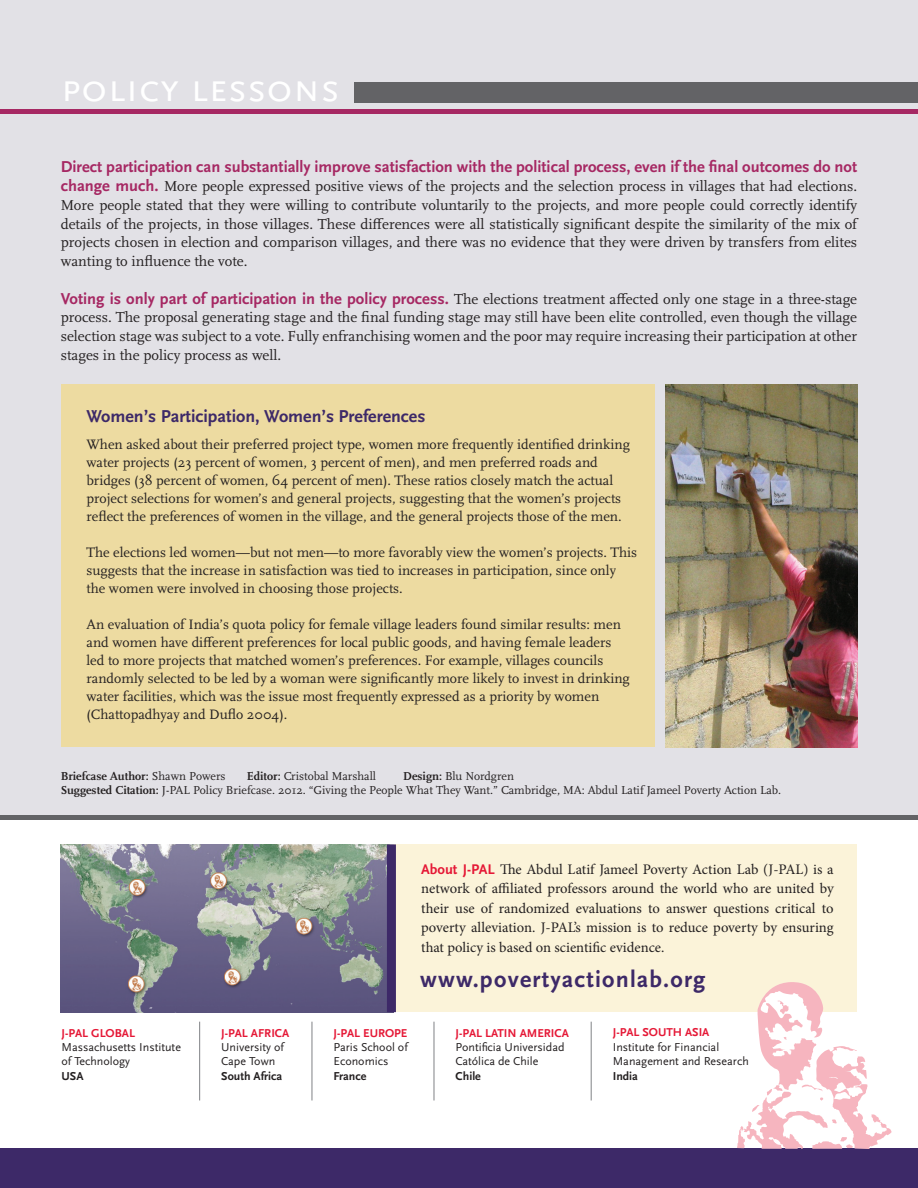
<style>
.page{position:relative;width:918px;height:1188px;background:#fff}
.page>*{position:absolute;margin:0;border:0;box-sizing:border-box;transform-origin:0 0}
.header2__results__po{font:40.5px "Scala Sans Caps";letter-spacing:.01em;color:#fff}
.t1{font:700 24px "Scala Sans OT";letter-spacing:.05em;color:#3d2968}
.subtitle{font:700 18px "Scala Sans OT";color:#3d2968}
.body{font:700 16.5px "Scala Sans OT";color:#a62863}
.body-2{font:15px/18.8px "Scala OT";color:#231f20;text-align:justify}
.t2{font:14.7px/19.5px "Minion Pro";color:#231f20;text-align:justify}
.body-3{font:14.25px/18px "Scala OT";color:#231f20}
.t3{font:12px/14.7px "Scala Sans OT";color:#231f20}
.body-4{font:12px "Scala OT";color:#231f20}
.t4{font:700 12px "Scala Sans Caps";color:#e51836}
.body-5{font:700 12px "Scala OT";color:#231f20}
.s1{font-family:"Scala Sans OT";font-weight:700;font-size:16.5px;color:#a62863}
.s2{font-weight:400}
.s3{font-weight:700}
.s4{font-family:"Scala Sans OT";font-weight:700;color:#e51836}
</style>
<div class="page">
<div style="left:0;top:0;width:918px;height:815px;background:#e2e1e6"></div>
<div style="left:356px;top:844px;width:501px;height:168px;background:#fbf3d9"></div>
<hr style="left:0;top:815px;width:918px;height:4px;background:#636366">
<div style="left:0;top:1149px;width:918px;height:39px;background:#3d2968"></div>
<img style="left:61px;top:844px;width:326px;height:168px">
<div style="left:354px;top:82px;width:564px;height:20px;background:#636366"></div>
<hr style="left:0;top:109px;width:918px;height:4px;background:#a62863">
<hr style="left:199px;top:1022px;width:1px;height:78px;background:#808285">
<hr style="left:312px;top:1022px;width:1px;height:78px;background:#808285">
<hr style="left:434px;top:1022px;width:1px;height:78px;background:#808285">
<hr style="left:591px;top:1022px;width:1px;height:78px;background:#808285">
<svg style="left:737px;top:982px;width:155px;height:167px"></svg>
<div style="left:387px;top:844px;width:9px;height:168px;background:#3d2968"></div>
<div style="left:61px;top:384px;width:593px;height:363px;background:#eddba1"></div>
<img style="left:665px;top:384px;width:192px;height:363px">
<p class="header2__results__po" style="left:61px;top:65px;width:280px">policy lessons</p>
<p class="body" style="left:61px;top:158px;width:798px">Direct participation can substantially improve satisfaction with the political process, even if the final outcomes do not</p>
<p class="body-2" style="left:61px;top:177px;width:798px"><span class="s1">change much.</span> More people expressed positive views of the projects and the selection process in villages that had elections.<br>More people stated that they were willing to contribute voluntarily to the projects, and more people could correctly identify details of the projects, in those villages. These differences were all statistically significant despite the similarity of the mix of projects chosen in election and comparison villages, and there was no evidence that they were driven by transfers from elites wanting to influence the vote.</p>
<p class="body-2" style="left:61px;top:290px;width:798px"><span class="s1">Voting is only part of participation in the policy process.</span> The elections treatment affected only one stage in a three-stage process. The proposal generating stage and the final funding stage may still have been elite controlled, even though the village selection stage was subject to a vote. Fully enfranchising women and the poor may require increasing their participation at other stages in the policy process as well.</p>
<p class="subtitle" style="left:87px;top:406px;width:340px">Women’s Participation, Women’s Preferences</p>
<p class="body-3" style="left:87px;top:436px;width:545px">When asked about their preferred project type, women more frequently identified drinking water projects (23 percent of women, 3 percent of men), and men preferred roads and bridges (38 percent of women, 64 percent of men). These ratios closely match the actual project selections for women’s and general projects, suggesting that the women’s projects reflect the preferences of women in the village, and the general projects those of the men.</p>
<p class="body-3" style="left:87px;top:544px;width:552px">The elections led women—but not men—to more favorably view the women’s projects. This suggests that the increase in satisfaction was tied to increases in participation, since only the women were involved in choosing those projects.</p>
<p class="body-3" style="left:87px;top:616px;width:545px">An evaluation of India’s quota policy for female village leaders found similar results: men and women have different preferences for local public goods, and having female leaders led to more projects that matched women’s preferences. For example, villages councils randomly selected to be led by a woman were significantly more likely to invest in drinking water facilities, which was the issue most frequently expressed as a priority by women (Chattopadhyay and Duflo 2004).</p>
<p class="body-5" style="left:61px;top:769px;width:166px">Briefcase Author: <span class="s2">Shawn Powers</span></p>
<p class="body-4" style="left:247px;top:769px;width:131px"><span class="s3">Editor:</span> Cristobal Marshall</p>
<p class="body-4" style="left:403px;top:769px;width:112px"><span class="s3">Design:</span> Blu Nordgren</p>
<p class="body-4" style="left:61px;top:784px;width:722px"><span class="s3">Suggested Citation:</span> J-PAL Policy Briefcase. 2012. “Giving the People What They Want.” Cambridge, MA: Abdul Latif Jameel Poverty Action Lab.</p>
<p class="t2" style="left:421px;top:859px;width:414px"><span class="s4">About J-PAL</span> The Abdul Latif Jameel Poverty Action Lab (J-PAL) is a network of affiliated professors around the world who are united by their use of randomized evaluations to answer questions critical to poverty alleviation. J-PAL’s mission is to reduce poverty by ensuring that policy is based on scientific evidence.</p>
<p class="t4" style="left:62px;top:1026px;width:75px">J-PAL GLOBAL</p>
<p class="t3" style="left:62px;top:1040px;width:121px">Massachusetts Institute of Technology<br><span class="s3">USA</span></p>
<p class="t4" style="left:221px;top:1026px;width:70px">J-PAL AFRICA</p>
<p class="t3" style="left:221px;top:1040px;width:64px">University of<br>Cape Town<br><span class="s3">South Africa</span></p>
<p class="t1" style="left:420px;top:966px;width:287px">www.povertyactionlab.org</p>
<p class="t4" style="left:334px;top:1026px;width:75px">J-PAL EUROPE</p>
<p class="t3" style="left:334px;top:1040px;width:76px">Paris School of<br>Economics<br><span class="s3">France</span></p>
<p class="t4" style="left:456px;top:1026px;width:115px">J-PAL LATIN AMERICA</p>
<p class="t3" style="left:456px;top:1040px;width:110px">Pontificia Universidad<br>Católica de Chile<br><span class="s3">Chile</span></p>
<p class="t4" style="left:613px;top:1026px;width:98px">J-PAL SOUTH ASIA</p>
<p class="t3" style="left:613px;top:1040px;width:137px">Institute for Financial<br>Management and Research<br><span class="s3">India</span></p>
</div>
